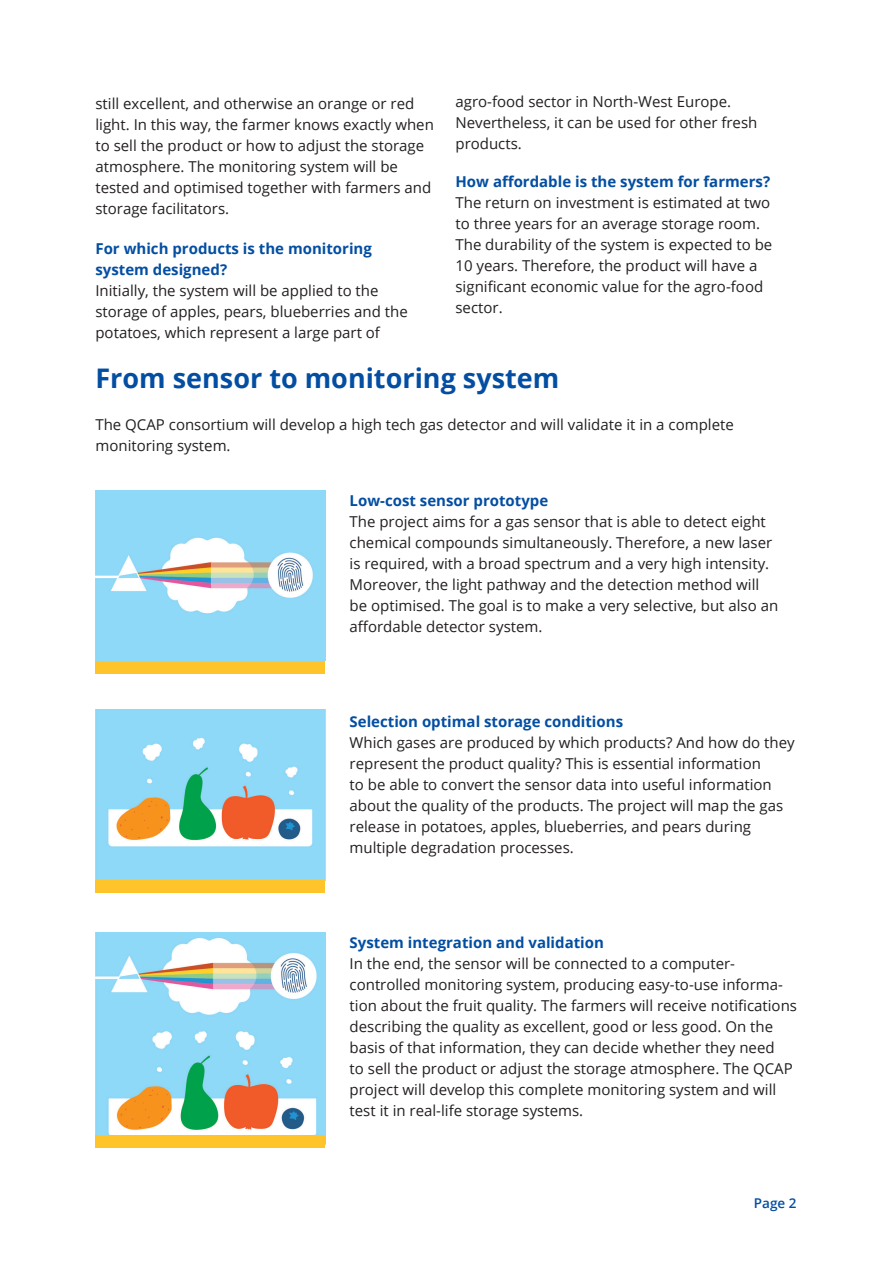
<style>
.page{position:relative;width:893px;height:1263px;background:#fff}
.page>*{position:absolute;margin:0;border:0;box-sizing:border-box;transform-origin:0 0}
.t1{font:700 27px "Open Sans";color:#034ea2}
.t2{font:15px/21px "Open Sans";color:#231f20}
.t3{font:700 15px/21px "Open Sans";color:#034ea2}
.t4{font:600 13.5px "Open Sans";color:#034ea2}
</style>
<div class="page">
<img style="left:95px;top:491px;width:230px;height:170px">
<div style="left:95px;top:661px;width:230px;height:12px;background:#ffc429"></div>
<img style="left:95px;top:710px;width:230px;height:170px">
<div style="left:95px;top:880px;width:230px;height:13px;background:#ffc429"></div>
<img style="left:95px;top:932px;width:230px;height:203px">
<div style="left:95px;top:1135px;width:230px;height:13px;background:#ffc429"></div>
<p class="t2" style="left:95px;top:93px;width:340px">still excellent, and otherwise an orange or red light. In this way, the farmer knows exactly when to sell the product or how to adjust the storage atmosphere. The monitoring system will be tested and optimised together with farmers and storage facilitators.</p>
<p class="t3" style="left:95px;top:238px;width:278px">For which products is the monitoring system designed?</p>
<p class="t2" style="left:95px;top:280px;width:314px">Initially, the system will be applied to the storage of apples, pears, blueberries and the potatoes, which represent a large part of</p>
<p class="t2" style="left:455px;top:91px;width:303px">agro-food sector in North-West Europe.<br>Nevertheless, it can be used for other fresh products.</p>
<p class="t3" style="left:455px;top:171px;width:316px">How affordable is the system for farmers?</p>
<p class="t2" style="left:455px;top:192px;width:318px">The return on investment is estimated at two to three years for an average storage room.<br>The durability of the system is expected to be 10 years. Therefore, the product will have a significant economic value for the agro-food sector.</p>
<h1 class="t1" style="left:95px;top:359px;width:465px">From sensor to monitoring system</h1>
<p class="t2" style="left:95px;top:414px;width:640px">The QCAP consortium will develop a high tech gas detector and will validate it in a complete monitoring system.</p>
<p class="t3" style="left:350px;top:489px;width:200px">Low-cost sensor prototype</p>
<p class="t2" style="left:350px;top:510px;width:430px">The project aims for a gas sensor that is able to detect eight chemical compounds simultaneously. Therefore, a new laser is required, with a broad spectrum and a very high intensity.<br>Moreover, the light pathway and the detection method will be optimised. The goal is to make a very selective, but also an affordable detector system.</p>
<p class="t3" style="left:350px;top:711px;width:275px">Selection optimal storage conditions</p>
<p class="t2" style="left:350px;top:732px;width:447px">Which gases are produced by which products? And how do they represent the product quality? This is essential information<br>to be able to convert the sensor data into useful information about the quality of the products. The project will map the gas release in potatoes, apples, blueberries, and pears during multiple degradation processes.</p>
<p class="t3" style="left:350px;top:932px;width:256px">System integration and validation</p>
<p class="t2" style="left:350px;top:953px;width:449px">In the end, the sensor will be connected to a computer&shy;controlled monitoring system, producing easy-to-use informa&shy;tion about the fruit quality. The farmers will receive notifications describing the quality as excellent, good or less good. On the basis of that information, they can decide whether they need<br>to sell the product or adjust the storage atmosphere. The QCAP project will develop this complete monitoring system and will test it in real-life storage systems.</p>
<p class="t4" style="left:754px;top:1194px;width:44px">Page 2</p>
</div>
